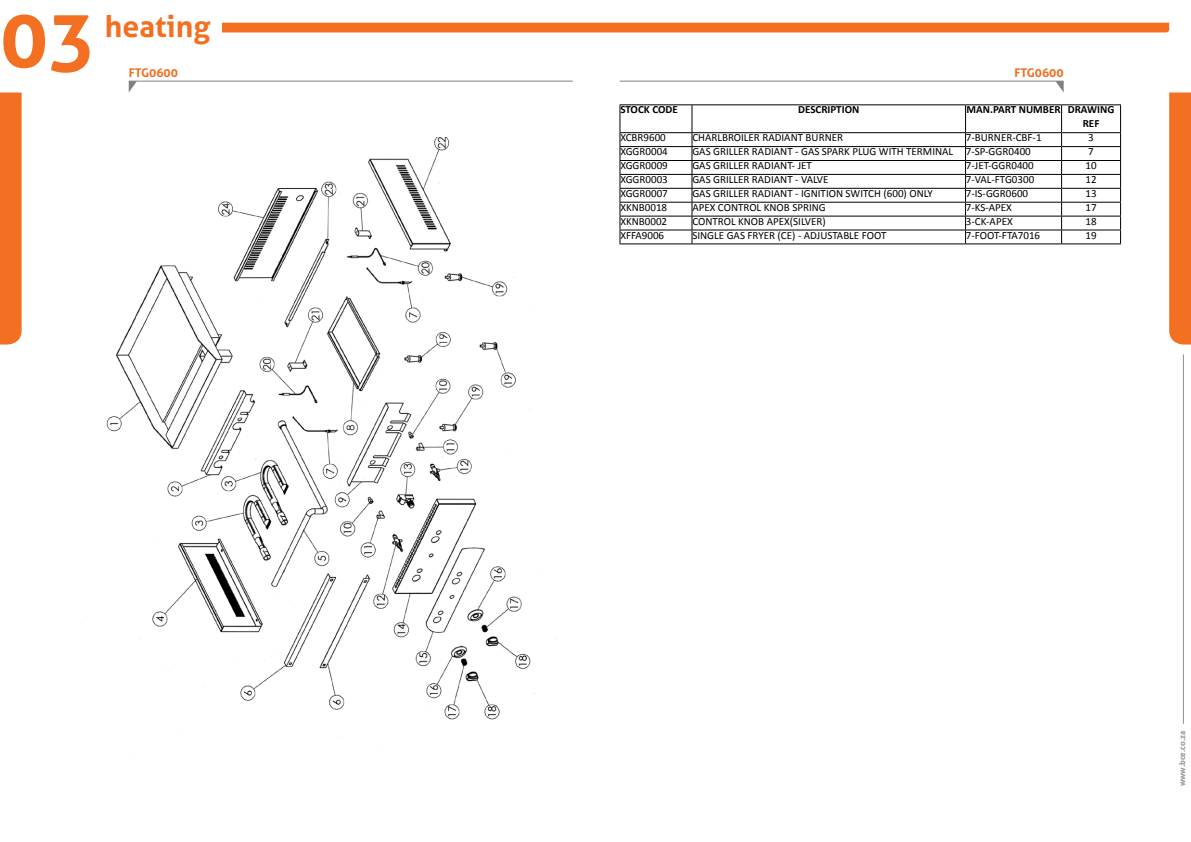
<style>
.page{position:relative;width:1191px;height:842px;background:#fff}
.page>*{position:absolute;margin:0;border:0;box-sizing:border-box;transform-origin:0 0}
.t1{font:700 79.9px "Aller";color:#f36f21}
.t2{font:700 30px "Aller";color:#f36f21}
.t3{font:700 12px "Aller";color:#f36f21}
.t4{font:11px "Calibri";color:#000}
.t5{font:700 11px/13.2px "Calibri";color:#000}
.t6{font:700 8px "Aller";color:#8f9090}
</style>
<div class="page">
<div style="left:222px;top:23px;width:947px;height:9px;background:#f36f21"></div>
<div style="left:0;top:93px;width:22px;height:252px;background:#f36f21"></div>
<hr style="left:129px;top:81px;width:444px;height:1px;background:#000">
<svg style="left:129px;top:81px;width:8px;height:11px"></svg>
<hr style="left:619px;top:81px;width:444px;height:1px;background:#000">
<svg style="left:1055px;top:81px;width:8px;height:11px"></svg>
<hr style="left:1183px;top:354px;width:1px;height:370px;background:#8f9090">
<div style="left:1169px;top:93px;width:22px;height:252px;background:#f36f21"></div>
<hr style="left:619px;top:104px;width:73px;height:1px;background:#000">
<hr style="left:692px;top:104px;width:273px;height:1px;background:#000">
<hr style="left:965px;top:104px;width:96px;height:1px;background:#000">
<hr style="left:1061px;top:104px;width:60px;height:1px;background:#000">
<hr style="left:619px;top:132px;width:73px;height:1px;background:#000">
<hr style="left:692px;top:132px;width:273px;height:1px;background:#000">
<hr style="left:965px;top:132px;width:96px;height:1px;background:#000">
<hr style="left:1061px;top:132px;width:60px;height:1px;background:#000">
<hr style="left:619px;top:146px;width:73px;height:1px;background:#000">
<hr style="left:692px;top:146px;width:273px;height:1px;background:#000">
<hr style="left:965px;top:146px;width:96px;height:1px;background:#000">
<hr style="left:1061px;top:146px;width:60px;height:1px;background:#000">
<hr style="left:619px;top:160px;width:73px;height:1px;background:#000">
<hr style="left:692px;top:160px;width:273px;height:1px;background:#000">
<hr style="left:965px;top:160px;width:96px;height:1px;background:#000">
<hr style="left:1061px;top:160px;width:60px;height:1px;background:#000">
<hr style="left:619px;top:174px;width:73px;height:1px;background:#000">
<hr style="left:692px;top:174px;width:273px;height:1px;background:#000">
<hr style="left:965px;top:174px;width:96px;height:1px;background:#000">
<hr style="left:1061px;top:174px;width:60px;height:1px;background:#000">
<hr style="left:619px;top:188px;width:73px;height:1px;background:#000">
<hr style="left:692px;top:188px;width:273px;height:1px;background:#000">
<hr style="left:965px;top:188px;width:96px;height:1px;background:#000">
<hr style="left:1061px;top:188px;width:60px;height:1px;background:#000">
<hr style="left:619px;top:202px;width:73px;height:1px;background:#000">
<hr style="left:692px;top:202px;width:273px;height:1px;background:#000">
<hr style="left:965px;top:202px;width:96px;height:1px;background:#000">
<hr style="left:1061px;top:202px;width:60px;height:1px;background:#000">
<hr style="left:619px;top:216px;width:73px;height:1px;background:#000">
<hr style="left:692px;top:216px;width:273px;height:1px;background:#000">
<hr style="left:965px;top:216px;width:96px;height:1px;background:#000">
<hr style="left:1061px;top:216px;width:60px;height:1px;background:#000">
<hr style="left:619px;top:230px;width:73px;height:1px;background:#000">
<hr style="left:692px;top:230px;width:273px;height:1px;background:#000">
<hr style="left:965px;top:230px;width:96px;height:1px;background:#000">
<hr style="left:1061px;top:230px;width:60px;height:1px;background:#000">
<hr style="left:619px;top:244px;width:73px;height:1px;background:#000">
<hr style="left:692px;top:244px;width:273px;height:1px;background:#000">
<hr style="left:965px;top:244px;width:96px;height:1px;background:#000">
<hr style="left:1061px;top:244px;width:60px;height:1px;background:#000">
<svg style="left:619px;top:105px;width:1px;height:139px"></svg>
<svg style="left:691px;top:105px;width:1px;height:139px"></svg>
<svg style="left:965px;top:105px;width:1px;height:139px"></svg>
<svg style="left:1061px;top:105px;width:1px;height:139px"></svg>
<svg style="left:1120px;top:105px;width:1px;height:139px"></svg>
<img style="left:94px;top:137px;width:447px;height:617px">
<h1 class="t1" style="left:0;top:-10px;width:97px">03</h1>
<h2 class="t2" style="left:105px;top:8px;width:107px">heating</h2>
<p class="t3" style="left:129px;top:66px;width:51px">ftg0600</p>
<p class="t3" style="left:1014px;top:66px;width:51px">ftg0600</p>
<p class="t5" style="left:620px;top:103px;width:59px">STOCK CODE</p>
<p class="t5" style="left:798px;top:103px;width:63px">DESCRIPTION</p>
<p class="t5" style="left:1082px;top:103px;width:33px;text-indent:-116px">MAN.PART NUMBER DRAWING<br>REF</p>
<p class="t4" style="left:620px;top:131px;width:47px">XCBR9600</p>
<p class="t4" style="left:692px;top:131px;width:152px">CHARLBROILER RADIANT BURNER</p>
<p class="t4" style="left:966px;top:131px;width:77px">7-BURNER-CBF-1</p>
<p class="t4" style="left:1088px;top:131px;width:7px">3</p>
<p class="t4" style="left:620px;top:145px;width:49px">XGGR0004</p>
<p class="t4" style="left:692px;top:145px;width:340px">GAS GRILLER RADIANT - GAS SPARK PLUG WITH TERMINAL 7-SP-GGR0400</p>
<p class="t4" style="left:1088px;top:145px;width:7px">7</p>
<p class="t4" style="left:620px;top:159px;width:49px">XGGR0009</p>
<p class="t4" style="left:692px;top:159px;width:121px">GAS GRILLER RADIANT- JET</p>
<p class="t4" style="left:966px;top:159px;width:69px">7-JET-GGR0400</p>
<p class="t4" style="left:1085px;top:159px;width:13px">10</p>
<p class="t4" style="left:620px;top:172px;width:49px">XGGR0003</p>
<p class="t4" style="left:692px;top:172px;width:138px">GAS GRILLER RADIANT - VALVE</p>
<p class="t4" style="left:966px;top:172px;width:70px">7-VAL-FTG0300</p>
<p class="t4" style="left:1085px;top:172px;width:13px">12</p>
<p class="t4" style="left:620px;top:186px;width:49px">XGGR0007</p>
<p class="t4" style="left:692px;top:186px;width:242px">GAS GRILLER RADIANT - IGNITION SWITCH (600) ONLY</p>
<p class="t4" style="left:966px;top:186px;width:64px">7-IS-GGR0600</p>
<p class="t4" style="left:1085px;top:186px;width:13px">13</p>
<p class="t4" style="left:620px;top:200px;width:48px">XKNB0018</p>
<p class="t4" style="left:692px;top:200px;width:135px">APEX CONTROL KNOB SPRING</p>
<p class="t4" style="left:966px;top:200px;width:48px">7-KS-APEX</p>
<p class="t4" style="left:1085px;top:200px;width:13px">17</p>
<p class="t4" style="left:620px;top:214px;width:48px">XKNB0002</p>
<p class="t4" style="left:692px;top:214px;width:135px">CONTROL KNOB APEX(SILVER)</p>
<p class="t4" style="left:966px;top:214px;width:48px">3-CK-APEX</p>
<p class="t4" style="left:1085px;top:214px;width:13px">18</p>
<p class="t4" style="left:620px;top:228px;width:45px">XFFA9006</p>
<p class="t4" style="left:692px;top:228px;width:195px">SINGLE GAS FRYER (CE) - ADJUSTABLE FOOT</p>
<p class="t4" style="left:966px;top:228px;width:76px">7-FOOT-FTA7016</p>
<p class="t4" style="left:1085px;top:228px;width:13px">19</p>
<p class="t6" style="left:1177px;top:786px;width:57px;rotate:-90deg">www.bce.co.za</p>
</div>
